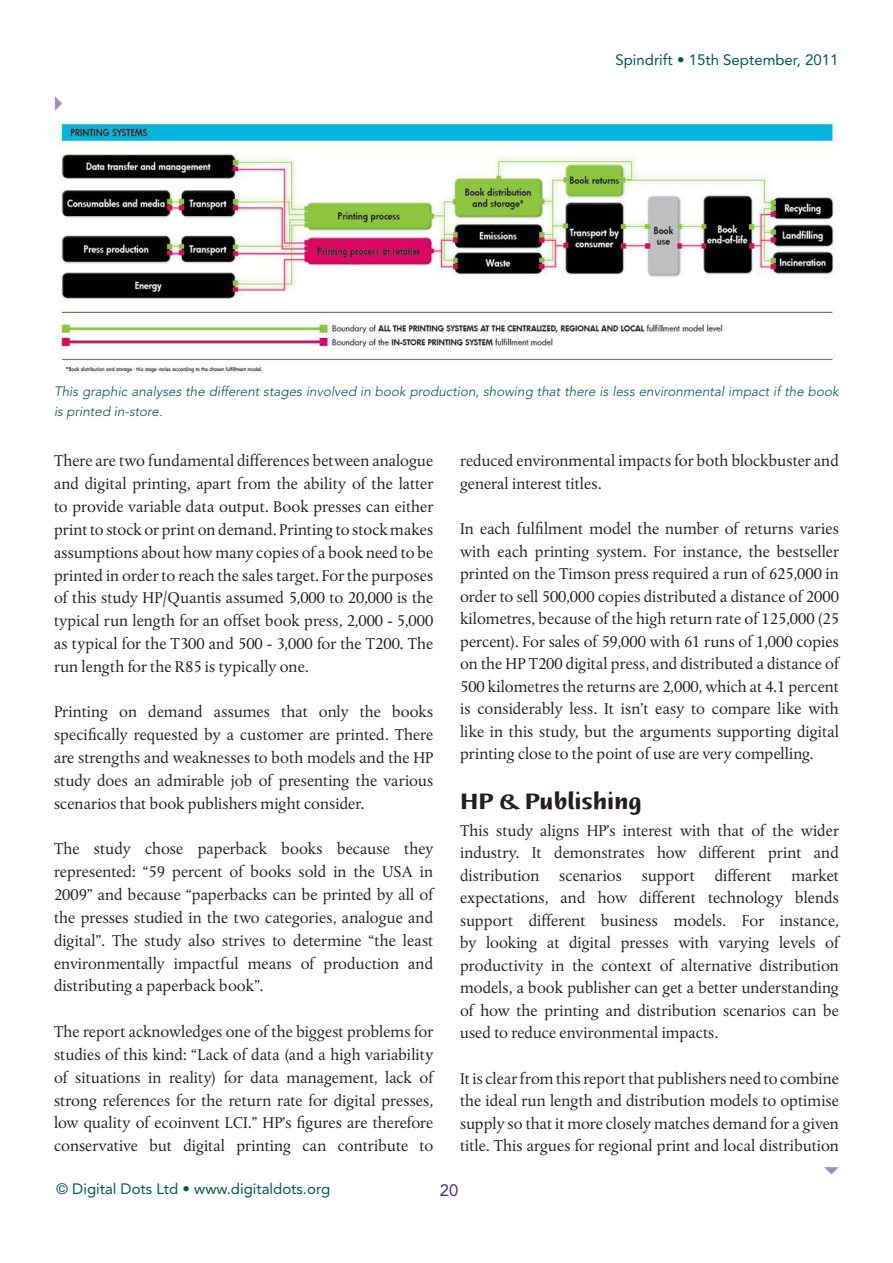
<style>
.page{position:relative;width:893px;height:1263px;background:#fff}
.page>*{position:absolute;margin:0;border:0;box-sizing:border-box;transform-origin:0 0}
.Sunheads{font:700 24px "Humana Sans ITC Std";color:#231f20}
.Body_Albertina{font:16.5px/22.8px "Albertina MT Std";color:#231f20;text-align:justify}
.t1{font:16.5px "Avenir LT Std";color:#4b2c81}
.t2{font:15px "Avenir LT Std";color:#005753}
.Body_Albertina-2{font:italic 300 13.5px/19.5px "Avenir LT Std";color:#005753}
</style>
<div class="page">
<svg style="left:54px;top:96px;width:8px;height:15px"></svg>
<img style="left:54px;top:118px;width:783px;height:257px">
<svg style="left:824px;top:1167px;width:15px;height:8px"></svg>
<p class="t2" style="left:615px;top:51px;width:225px">Spindrift • 15th September, 2011</p>
<p class="Body_Albertina-2" style="left:54px;top:382px;width:786px">This graphic analyses the different stages involved in book production, showing that there is less environmental impact if the book is printed in-store.</p>
<p class="Body_Albertina" style="left:54px;top:450px;width:381px">There are two fundamental differences between analogue and digital printing, apart from the ability of the latter to provide variable data output. Book presses can either print to stock or print on demand. Printing to stock makes assumptions about how many copies of a book need to be printed in order to reach the sales target. For the purposes of this study HP/Quantis assumed 5,000 to 20,000 is the typical run length for an offset book press, 2,000 - 5,000 as typical for the T300 and 500 - 3,000 for the T200. The run length for the R85 is typically one.</p>
<p class="Body_Albertina" style="left:54px;top:701px;width:381px">Printing on demand assumes that only the books specifically requested by a customer are printed. There are strengths and weaknesses to both models and the HP study does an admirable job of presenting the various scenarios that book publishers might consider.</p>
<p class="Body_Albertina" style="left:54px;top:838px;width:381px">The study chose paperback books because they represented: “59 percent of books sold in the USA in 2009” and because “paperbacks can be printed by all of the presses studied in the two categories, analogue and digital”. The study also strives to determine “the least environmentally impactful means of production and distributing a paperback book”.</p>
<p class="Body_Albertina" style="left:54px;top:1020px;width:381px">The report acknowledges one of the biggest problems for studies of this kind: “Lack of data (and a high variability of situations in reality) for data management, lack of strong references for the return rate for digital presses, low quality of ecoinvent LCI.” HP’s figures are therefore conservative but digital printing can contribute to</p>
<p class="Body_Albertina" style="left:460px;top:450px;width:380px">reduced environmental impacts for both blockbuster and general interest titles.</p>
<p class="Body_Albertina" style="left:460px;top:517px;width:380px">In each fulfilment model the number of returns varies with each printing system. For instance, the bestseller printed on the Timson press required a run of 625,000 in order to sell 500,000 copies distributed a distance of 2000 kilometres, because of the high return rate of 125,000 (25 percent). For sales of 59,000 with 61 runs of 1,000 copies on the HP T200 digital press, and distributed a distance of 500 kilometres the returns are 2,000, which at 4.1 percent is considerably less. It isn’t easy to compare like with like in this study, but the arguments supporting digital printing close to the point of use are very compelling.</p>
<p class="Sunheads" style="left:460px;top:789px;width:183px">HP &amp; Publishing</p>
<p class="Body_Albertina" style="left:460px;top:819px;width:380px">This study aligns HP’s interest with that of the wider industry. It demonstrates how different print and distribution scenarios support different market expectations, and how different technology blends support different business models. For instance, by looking at digital presses with varying levels of productivity in the context of alternative distribution models, a book publisher can get a better understanding of how the printing and distribution scenarios can be used to reduce environmental impacts.</p>
<p class="Body_Albertina" style="left:460px;top:1067px;width:380px">It is clear from this report that publishers need to combine the ideal run length and distribution models to optimise supply so that it more closely matches demand for a given title. This argues for regional print and local distribution</p>
<p class="t2" style="left:56px;top:1180px;width:276px">© Digital Dots Ltd • www.digitaldots.org</p>
<p class="t1" style="left:440px;top:1180px;width:20px">20</p>
</div>
